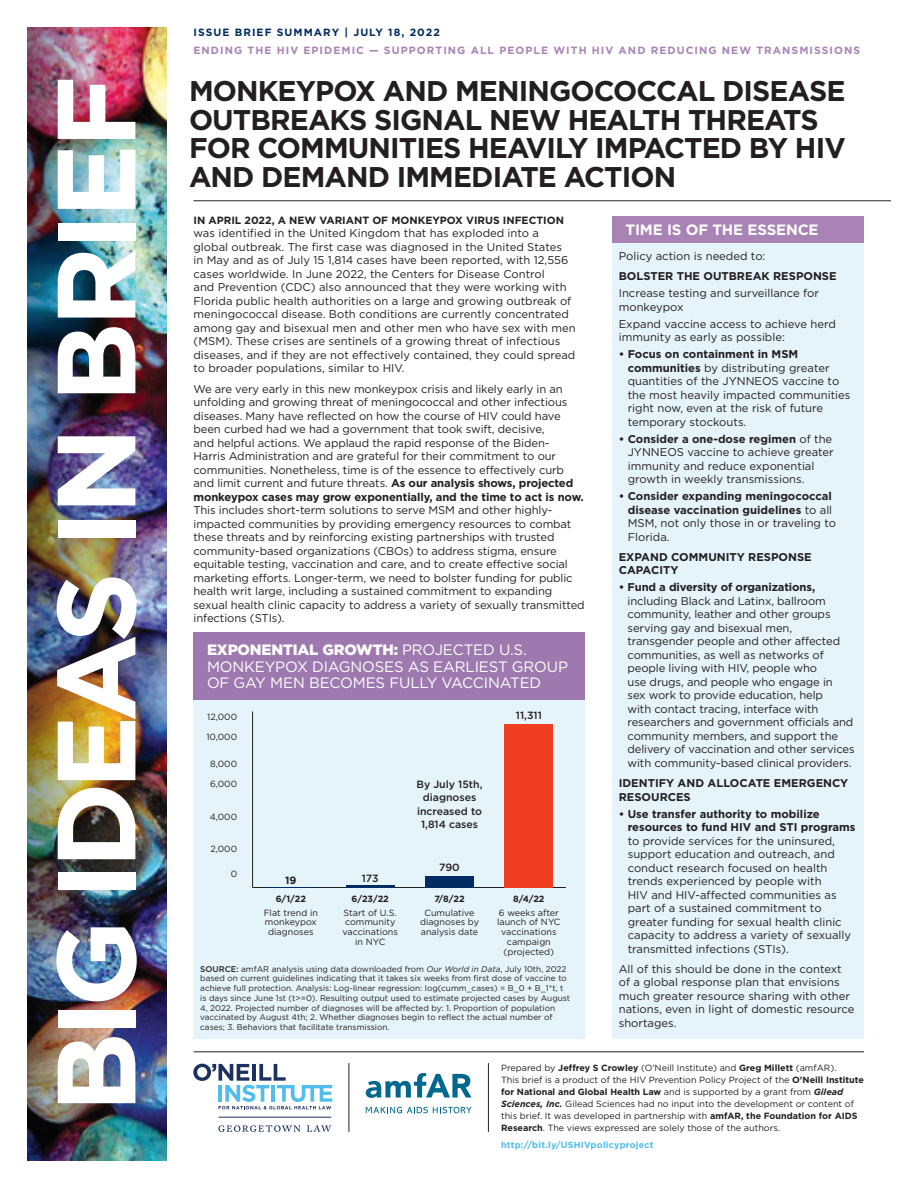
<style>
.page{position:relative;width:918px;height:1188px;background:#fff}
.page>*{position:absolute;margin:0;border:0;box-sizing:border-box;transform-origin:0 0}
.t1{font:700 111px "Gotham";letter-spacing:-.05em;color:#fff}
.t2{font:700 28.5px/28.5px "Gotham";letter-spacing:-.03em;color:#231f20}
.t3{font:15px/16.5px "Gotham";letter-spacing:-.01em;color:#fff}
.t4{font:700 15px "Gotham";letter-spacing:-.01em;color:#fff}
.t5{font:11.25px/13.5px "Gotham";letter-spacing:-.01em;color:#231f20}
.t6{font:700 11.25px/13.5px "Gotham";color:#231f20}
.t7{font:700 10.5px "Gotham";letter-spacing:.1em;color:#a983b6}
.t8{font:500 10.5px/13.5px "Gotham";color:#231f20;text-align:center}
.t9{font:700 10.5px "Gotham";color:#231f20}
.t10{font:700 10.5px "Gotham";letter-spacing:.1em;color:#002c62}
.t11{font:9px/9.8px "Gotham";color:#231f20;text-align:center}
.t12{font:700 9px "Gotham";letter-spacing:.02em;color:#4fbdec}
.t13{font:8.25px/9.8px "Gotham";color:#231f20}
.s1{font-weight:700}
.s2{font-weight:900}
.s3{font-weight:400}
.s4{font-weight:700;font-style:italic}
.s5{font-weight:500}
.s6{font-style:italic}
</style>
<div class="page">
<div style="left:194px;top:686px;width:391px;height:352px;background:#e5f3fb"></div>
<hr style="left:253px;top:887px;width:313px;height:1px;background:#231f20">
<hr style="left:252px;top:711px;width:1px;height:177px;background:#231f20">
<div style="left:505px;top:724px;width:48px;height:163px;background:#ef3e22"></div>
<div style="left:425px;top:876px;width:49px;height:11px;background:#002c62"></div>
<hr style="left:346px;top:885px;width:48px;height:2px;background:#002c62">
<hr style="left:267px;top:887px;width:48px;height:1px;background:#002c62">
<img style="left:27px;top:27px;width:139px;height:1134px">
<hr style="left:194px;top:201px;width:697px;height:1px;background:#231f20">
<div style="left:612px;top:235px;width:252px;height:803px;background:#e5f3fb"></div>
<div style="left:612px;top:216px;width:252px;height:27px;background:#a983b6"></div>
<hr style="left:349px;top:1063px;width:1px;height:69px;background:#231f20">
<hr style="left:488px;top:1063px;width:1px;height:69px;background:#231f20">
<hr style="left:194px;top:1052px;width:670px;height:1px;background:#231f20">
<div style="left:194px;top:633px;width:391px;height:67px;background:#9d79af"></div>
<svg style="left:193px;top:1064px;width:139px;height:45px"></svg>
<hr style="left:218px;top:1117px;width:113px;height:1px;background:#1c3160">
<svg style="left:218px;top:1125px;width:82px;height:7px"></svg>
<svg style="left:307px;top:1125px;width:24px;height:7px"></svg>
<svg style="left:366px;top:1073px;width:106px;height:25px"></svg>
<svg style="left:366px;top:1107px;width:106px;height:6px"></svg>
<h1 class="t1" style="left:32px;top:1113px;width:1039px;rotate:-90deg">BIG IDEAS IN BRIEF</h1>
<p class="t10" style="left:194px;top:26px;width:156px">ISSUE BRIEF SUMMARY |</p>
<p class="t10" style="left:353px;top:26px;width:88px">JULY 18, 2022</p>
<p class="t7" style="left:194px;top:44px;width:668px">ENDING THE HIV EPIDEMIC — SUPPORTING ALL PEOPLE WITH HIV AND REDUCING NEW TRANSMISSIONS</p>
<p class="t2" style="left:189px;top:76px;width:658px">MONKEYPOX AND MENINGOCOCCAL DISEASE OUTBREAKS SIGNAL NEW HEALTH THREATS FOR COMMUNITIES HEAVILY IMPACTED BY HIV AND DEMAND IMMEDIATE ACTION</p>
<p class="t9" style="left:194px;top:214px;width:372px">IN APRIL 2022, A NEW VARIANT OF MONKEYPOX VIRUS INFECTION</p>
<p class="t5" style="left:194px;top:226px;width:384px">was identified in the United Kingdom that has exploded into a global outbreak. The first case was diagnosed in the United States<br>in May and as of July 15 1,814 cases have been reported, with 12,556 cases worldwide. In June 2022, the Centers for Disease Control<br>and Prevention (CDC) also announced that they were working with Florida public health authorities on a large and growing outbreak of meningococcal disease. Both conditions are currently concentrated among gay and bisexual men and other men who have sex with men (MSM). These crises are sentinels of a growing threat of infectious diseases, and if they are not effectively contained, they could spread to broader populations, similar to HIV.</p>
<p class="t5" style="left:194px;top:382px;width:393px">We are very early in this new monkeypox crisis and likely early in an unfolding and growing threat of meningococcal and other infectious diseases. Many have reflected on how the course of HIV could have been curbed had we had a government that took swift, decisive,<br>and helpful actions. We applaud the rapid response of the Biden-<br>Harris Administration and are grateful for their commitment to our communities. Nonetheless, time is of the essence to effectively curb and limit current and future threats. <span class="s1">As our analysis shows, projected monkeypox cases may grow exponentially, and the time to act is now.<br></span>This includes short-term solutions to serve MSM and other highly&shy;impacted communities by providing emergency resources to combat these threats and by reinforcing existing partnerships with trusted community-based organizations (CBOs) to address stigma, ensure equitable testing, vaccination and care, and to create effective social marketing efforts. Longer-term, we need to bolster funding for public health writ large, including a sustained commitment to expanding sexual health clinic capacity to address a variety of sexually transmitted infections (STIs).</p>
<p class="t3" style="left:207px;top:641px;width:363px"><span class="s2">EXPONENTIAL GROWTH:</span> PROJECTED U.S.<br>MONKEYPOX DIAGNOSES AS EARLIEST GROUP<br>OF GAY MEN BECOMES FULLY VACCINATED</p>
<p class="t11" style="left:206px;top:707px;width:32px;line-height:19.5px;text-align:left">12,000<br>10,000</p>
<p class="t11" style="left:210px;top:758px;width:28px">8,000</p>
<p class="t11" style="left:210px;top:779px;width:29px">6,000</p>
<p class="t11" style="left:210px;top:811px;width:29px">4,000</p>
<p class="t11" style="left:210px;top:844px;width:28px">2,000</p>
<p class="t11" style="left:231px;top:869px;width:8px">0</p>
<p class="t11" style="left:264px;top:892px;width:56px;line-height:13.2px"><span class="s1">6/1/22<br></span>Flat trend in</p>
<p class="t11" style="left:265px;top:917px;width:53px">monkeypox diagnoses</p>
<p class="t4" style="left:626px;top:221px;width:195px">TIME IS OF THE ESSENCE</p>
<p class="t5" style="left:619px;top:249px;width:148px">Policy action is needed to:</p>
<p class="t6" style="left:619px;top:269px;width:219px">BOLSTER THE OUTBREAK RESPONSE</p>
<p class="t5" style="left:619px;top:286px;width:202px">Increase testing and surveillance for monkeypox</p>
<p class="t5" style="left:619px;top:317px;width:219px">Expand vaccine access to achieve herd immunity as early as possible:</p>
<p class="t5" style="left:628px;top:347px;width:224px;text-indent:-9px"><span class="s1">• Focus on containment in MSM communities</span> by distributing greater quantities of the JYNNEOS vaccine to the most heavily impacted communities right now, even at the risk of future temporary stockouts.</p>
<p class="t5" style="left:628px;top:432px;width:208px;text-indent:-9px"><span class="s1">• Consider a one-dose regimen</span> of the JYNNEOS vaccine to achieve greater immunity and reduce exponential growth in weekly transmissions.</p>
<p class="t6" style="left:628px;top:489px;width:210px;text-indent:-9px">• Consider expanding meningococcal disease vaccination guidelines <span class="s3">to all<br>MSM, not only those in or traveling to<br>Florida.</span></p>
<p class="t6" style="left:619px;top:550px;width:195px">EXPAND COMMUNITY RESPONSE<br>CAPACITY</p>
<p class="t5" style="left:628px;top:581px;width:229px;text-indent:-9px"><span class="s1">• Fund a diversity of organizations, </span>including Black and Latinx, ballroom community, leather and other groups serving gay and bisexual men, transgender people and other affected communities, as well as networks of people living with HIV, people who<br>use drugs, and people who engage in<br>sex work to provide education, help<br>with contact tracing, interface with researchers and government officials and community members, and support the delivery of vaccination and other services with community-based clinical providers.</p>
<p class="t6" style="left:619px;top:776px;width:231px">IDENTIFY AND ALLOCATE EMERGENCY<br>RESOURCES</p>
<p class="t5" style="left:628px;top:807px;width:229px;text-indent:-9px"><span class="s1">• Use transfer authority to mobilize resources to fund HIV and STI programs </span>to provide services for the uninsured, support education and outreach, and conduct research focused on health trends experienced by people with<br>HIV and HIV-affected communities as part of a sustained commitment to greater funding for sexual health clinic capacity to address a variety of sexually transmitted infections (STIs).</p>
<p class="t5" style="left:619px;top:962px;width:237px">All of this should be done in the context of a global response plan that envisions much greater resource sharing with other nations, even in light of domestic resource shortages.</p>
<p class="t11" style="left:501px;top:1062px;width:364px;line-height:12px;text-align:left">Prepared by <span class="s1">Jeffrey S Crowley</span> (O’Neill Institute) and <span class="s1">Greg Millett</span> (amfAR).<br>This brief is a product of the HIV Prevention Policy Project of the <span class="s1">O’Neill Institute for National and Global Health Law</span> and is supported by a grant from <span class="s4">Gilead Sciences, Inc.</span> Gilead Sciences had no input into the development or content of this brief. It was developed in partnership with <span class="s1">amfAR, the Foundation for AIDS Research</span>. The views expressed are solely those of the authors.</p>
<p class="t12" style="left:501px;top:1139px;width:154px">http://bit.ly/USHIVpolicyproject</p>
<p class="t8" style="left:516px;top:708px;width:27px">11,311</p>
<p class="t8" style="left:417px;top:777px;width:68px">By July 15th, diagnoses increased to<br>1,814 cases</p>
<p class="t8" style="left:439px;top:860px;width:22px">790</p>
<p class="t8" style="left:362px;top:871px;width:18px">173</p>
<p class="t9" style="left:285px;top:874px;width:13px">19</p>
<p class="t11" style="left:344px;top:892px;width:55px;line-height:13.2px"><span class="s1">6/23/22<br></span>Start of U.S.</p>
<p class="t11" style="left:343px;top:917px;width:57px">community vaccinations in NYC</p>
<p class="t11" style="left:424px;top:892px;width:52px;line-height:13.2px"><span class="s1">7/8/22<br></span>Cumulative</p>
<p class="t11" style="left:420px;top:917px;width:60px;text-align:left">diagnoses by analysis date</p>
<p class="t11" style="left:499px;top:892px;width:61px;line-height:13.2px"><span class="s1">8/4/22<br></span>6 weeks after</p>
<p class="t11" style="left:497px;top:917px;width:65px">launch of NYC vaccinations campaign (projected)</p>
<p class="t13" style="left:200px;top:964px;width:372px"><span class="s5">SOURCE:</span> amfAR analysis using data downloaded from <span class="s6">Our World in Data</span>, July 10th, 2022 based on current guidelines indicating that it takes six weeks from first dose of vaccine to achieve full protection. Analysis: Log-linear regression: log(cumm_cases) = B_0 + B_1*t, t is days since June 1st (t&gt;=0). Resulting output used to estimate projected cases by August 4, 2022. Projected number of diagnoses will be affected by: 1. Proportion of population vaccinated by August 4th; 2. Whether diagnoses begin to reflect the actual number of cases; 3. Behaviors that facilitate transmission.</p>
</div>
